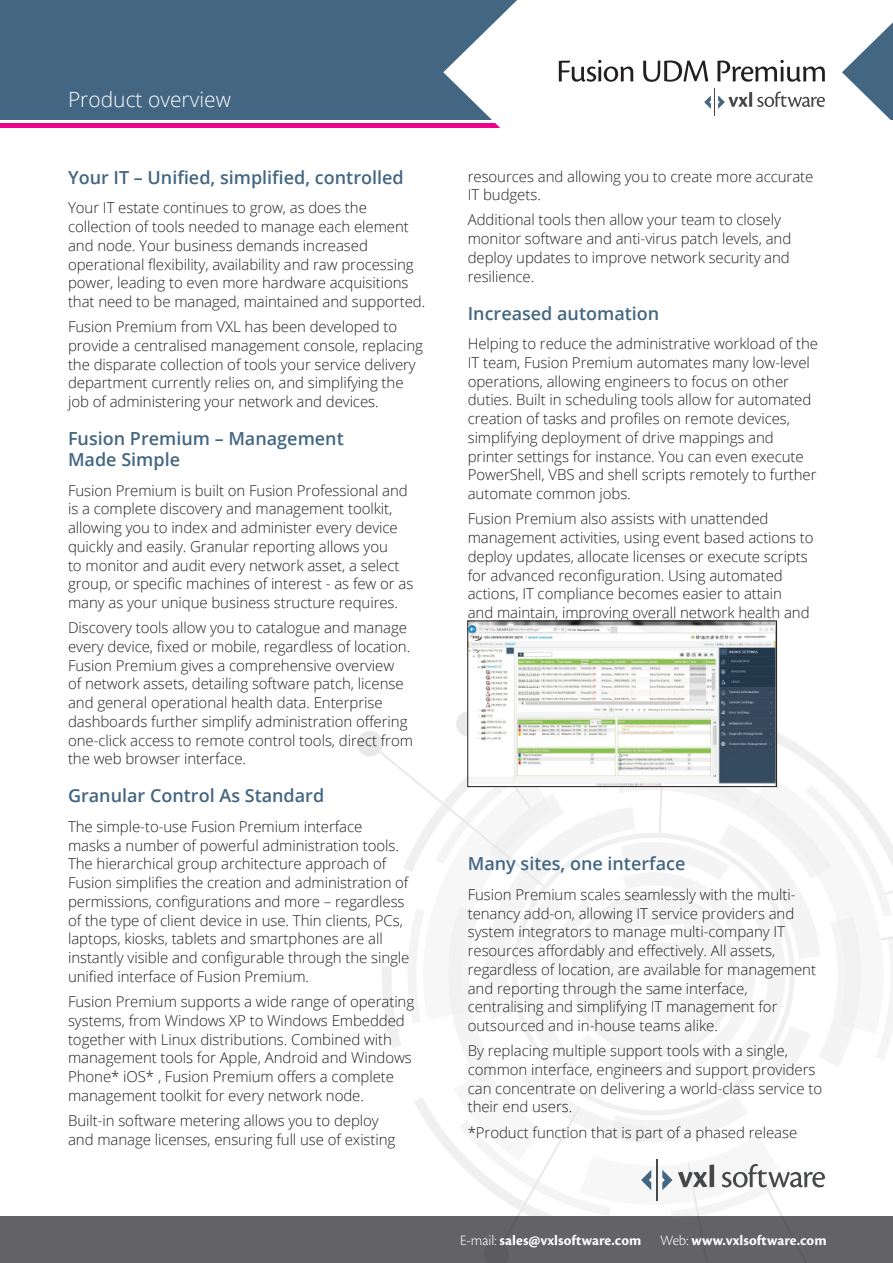
<style>
.page{position:relative;width:893px;height:1263px;background:#fff}
.page>*{position:absolute;margin:0;border:0;box-sizing:border-box;transform-origin:0 0}
.t1{font:300 21px "Open Sans";color:#fff}
.Paragraph{font:600 18px/21px "Open Sans";color:#436682}
.Body_copy{font:300 15px/18.8px "Open Sans";letter-spacing:-.005em;color:#231f20}
.t2{font:700 15px "Cronos Pro";letter-spacing:.005em;color:#fff}
.s1{font-weight:300}
</style>
<div class="page">
<div style="left:0;top:1216px;width:893px;height:47px;background:#636366"></div>
<div style="left:0;top:0;width:893px;height:119px;background:#436682"></div>
<div style="left:0;top:123px;width:886px;height:5px;background:#ed028c"></div>
<svg style="left:443px;top:0;width:450px;height:128px;fill:#fff"></svg>
<svg style="left:704px;top:88px;width:121px;height:28px"></svg>
<svg style="left:559px;top:60px;width:74px;height:22px"></svg>
<svg style="left:643px;top:61px;width:65px;height:21px"></svg>
<svg style="left:717px;top:60px;width:108px;height:22px"></svg>
<svg style="left:357px;top:617px;width:536px;height:599px"></svg>
<hr style="left:656px;top:1159px;width:1px;height:42px;background:#46484a">
<img style="left:470px;top:623px;width:305px;height:162px">
<div style="left:468px;top:621px;width:309px;height:166px;border:1px solid #231f20"></div>
<h1 class="t1" style="left:68px;top:85px;width:164px">Product overview</h1>
<p class="Paragraph" style="left:68px;top:166px;width:337px">Your IT – Unified, simplified, controlled</p>
<p class="Body_copy" style="left:68px;top:198px;width:359px">Your IT estate continues to grow, as does the collection of tools needed to manage each element and node. Your business demands increased operational flexibility, availability and raw processing power, leading to even more hardware acquisitions that need to be managed, maintained and supported.</p>
<p class="Body_copy" style="left:68px;top:317px;width:357px">Fusion Premium from VXL has been developed to provide a centralised management console, replacing the disparate collection of tools your service delivery department currently relies on, and simplifying the job of administering your network and devices.</p>
<p class="Paragraph" style="left:68px;top:428px;width:277px">Fusion Premium – Management<br>Made Simple</p>
<p class="Body_copy" style="left:68px;top:480px;width:347px">Fusion Premium is built on Fusion Professional and is a complete discovery and management toolkit, allowing you to index and administer every device quickly and easily. Granular reporting allows you<br>to monitor and audit every network asset, a select group, or specific machines of interest - as few or as many as your unique business structure requires.</p>
<p class="Body_copy" style="left:68px;top:618px;width:346px">Discovery tools allow you to catalogue and manage every device, fixed or mobile, regardless of location.<br>Fusion Premium gives a comprehensive overview<br>of network assets, detailing software patch, license and general operational health data. Enterprise dashboards further simplify administration offering one-click access to remote control tools, direct from the web browser interface.</p>
<p class="Paragraph" style="left:68px;top:785px;width:258px">Granular Control As Standard</p>
<p class="Body_copy" style="left:68px;top:817px;width:343px">The simple-to-use Fusion Premium interface<br>masks a number of powerful administration tools.<br>The hierarchical group architecture approach of Fusion simplifies the creation and administration of permissions, configurations and more – regardless of the type of client device in use. Thin clients, PCs, laptops, kiosks, tablets and smartphones are all instantly visible and configurable through the single unified interface of Fusion Premium.</p>
<p class="Body_copy" style="left:68px;top:992px;width:348px">Fusion Premium supports a wide range of operating systems, from Windows XP to Windows Embedded together with Linux distributions. Combined with management tools for Apple, Android and Windows Phone* iOS* , Fusion Premium offers a complete management toolkit for every network node.</p>
<p class="Body_copy" style="left:68px;top:1111px;width:329px">Built-in software metering allows you to deploy and manage licenses, ensuring full use of existing</p>
<p class="Body_copy" style="left:468px;top:166px;width:347px">resources and allowing you to create more accurate<br>IT budgets.</p>
<p class="Body_copy" style="left:468px;top:210px;width:325px">Additional tools then allow your team to closely monitor software and anti-virus patch levels, and deploy updates to improve network security and resilience.</p>
<p class="Paragraph" style="left:468px;top:302px;width:193px">Increased automation</p>
<p class="Body_copy" style="left:468px;top:334px;width:352px">Helping to reduce the administrative workload of the IT team, Fusion Premium automates many low-level operations, allowing engineers to focus on other duties. Built in scheduling tools allow for automated creation of tasks and profiles on remote devices, simplifying deployment of drive mappings and printer settings for instance. You can even execute PowerShell, VBS and shell scripts remotely to further automate common jobs.</p>
<p class="Body_copy" style="left:468px;top:509px;width:347px">Fusion Premium also assists with unattended management activities, using event based actions to deploy updates, allocate licenses or execute scripts for advanced reconfiguration. Using automated actions, IT compliance becomes easier to attain<br>and maintain, improving overall network health and</p>
<p class="Paragraph" style="left:468px;top:853px;width:219px">Many sites, one interface</p>
<p class="Body_copy" style="left:468px;top:884px;width:350px">Fusion Premium scales seamlessly with the multi&shy;tenancy add-on, allowing IT service providers and system integrators to manage multi-company IT resources affordably and effectively. All assets, regardless of location, are available for management and reporting through the same interface, centralising and simplifying IT management for outsourced and in-house teams alike.</p>
<p class="Body_copy" style="left:468px;top:1041px;width:356px">By replacing multiple support tools with a single, common interface, engineers and support providers can concentrate on delivering a world-class service to their end users.</p>
<p class="Body_copy" style="left:468px;top:1122px;width:331px">*Product function that is part of a phased release</p>
<p class="t2" style="left:460px;top:1231px;width:368px"><span class="s1">E-mail:</span> sales@vxlsoftware.com <span class="s1">Web:</span> www.vxlsoftware.com</p>
</div>
